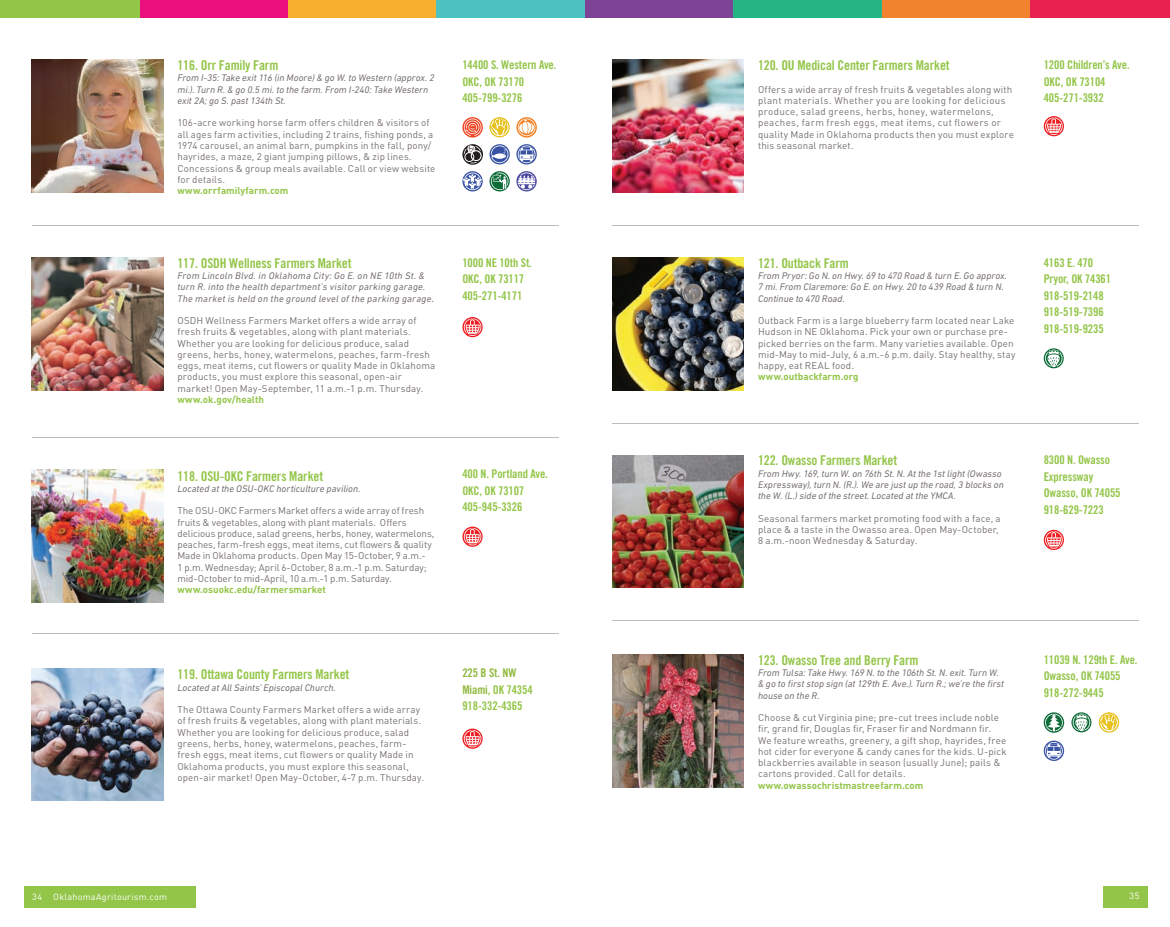
<style>
.page{position:relative;width:1170px;height:927px;background:#fff}
.page>*{position:absolute;margin:0;border:0;box-sizing:border-box;transform-origin:0 0}
.t1{font:13.5px "Trade Gothic Bold Cond Twenty";letter-spacing:-.01em;color:#93c548}
.t2{font:12px/16.5px "Trade Gothic Bold Cond Twenty";letter-spacing:-.01em;color:#93c548}
.t3{font:9.75px/11.2px "DIN";letter-spacing:.015em;color:#776f70}
.t4{font:italic 9.75px/11.2px "DIN Next LT Pro";letter-spacing:.005em;color:#776f70}
.t5{font:9.75px/11.2px "DIN";letter-spacing:-.005em;color:#776f70}
.t6{font:italic 9.75px/11.2px "DIN Next LT Pro";letter-spacing:.025em;color:#776f70}
.t7{font:700 9.75px "DIN";color:#93c548}
.t8{font:9px "DIN";letter-spacing:.03em;color:#fff}
.s1{font-size:10.5px;color:#55732e}
.s2{color:#91b93e}
</style>
<div class="page">
<div style="left:24px;top:886px;width:171px;height:22px;background:#93c548"></div>
<div style="left:1103px;top:886px;width:44px;height:22px;background:#93c548"></div>
<hr style="left:612px;top:423px;width:526px;height:1px;background:#bcbdc0">
<hr style="left:32px;top:225px;width:526px;height:1px;background:#bcbdc0">
<hr style="left:32px;top:437px;width:526px;height:1px;background:#bcbdc0">
<img style="left:32px;top:60px;width:131px;height:133px">
<img style="left:32px;top:258px;width:131px;height:132px">
<svg style="left:489px;top:117px;width:21px;height:20px"></svg>
<div style="left:491px;top:119px;width:17px;height:17px;border:1px solid #fff;border-radius:50%"></div>
<svg style="left:490px;top:117px;width:17px;height:21px"></svg>
<svg style="left:462px;top:171px;width:20px;height:20px"></svg>
<svg style="left:463px;top:172px;width:19px;height:18px"></svg>
<svg style="left:462px;top:117px;width:21px;height:21px"></svg>
<svg style="left:464px;top:119px;width:17px;height:17px"></svg>
<svg style="left:489px;top:144px;width:21px;height:20px"></svg>
<svg style="left:490px;top:145px;width:18px;height:18px"></svg>
<svg style="left:516px;top:171px;width:20px;height:20px"></svg>
<svg style="left:518px;top:172px;width:17px;height:18px"></svg>
<svg style="left:462px;top:144px;width:21px;height:21px"></svg>
<svg style="left:464px;top:145px;width:18px;height:18px"></svg>
<svg style="left:516px;top:144px;width:21px;height:20px"></svg>
<svg style="left:518px;top:145px;width:17px;height:18px"></svg>
<svg style="left:516px;top:117px;width:21px;height:21px"></svg>
<svg style="left:518px;top:119px;width:17px;height:17px"></svg>
<svg style="left:489px;top:171px;width:21px;height:20px"></svg>
<svg style="left:491px;top:173px;width:17px;height:17px"></svg>
<img style="left:32px;top:469px;width:131px;height:133px">
<img style="left:32px;top:668px;width:131px;height:133px">
<hr style="left:32px;top:633px;width:526px;height:1px;background:#bcbdc0">
<svg style="left:462px;top:526px;width:20px;height:21px"></svg>
<svg style="left:464px;top:528px;width:17px;height:17px"></svg>
<svg style="left:462px;top:317px;width:20px;height:20px"></svg>
<svg style="left:464px;top:318px;width:17px;height:18px"></svg>
<svg style="left:462px;top:728px;width:20px;height:21px"></svg>
<svg style="left:464px;top:730px;width:17px;height:17px"></svg>
<img style="left:612px;top:60px;width:132px;height:133px">
<img style="left:612px;top:258px;width:132px;height:132px">
<hr style="left:612px;top:225px;width:526px;height:1px;background:#bcbdc0">
<svg style="left:1043px;top:116px;width:20px;height:20px"></svg>
<svg style="left:1045px;top:117px;width:17px;height:18px"></svg>
<img style="left:612px;top:654px;width:132px;height:133px">
<hr style="left:612px;top:620px;width:526px;height:1px;background:#bcbdc0">
<img style="left:612px;top:455px;width:132px;height:133px">
<svg style="left:1043px;top:530px;width:20px;height:20px"></svg>
<svg style="left:1045px;top:531px;width:17px;height:18px"></svg>
<svg style="left:1098px;top:712px;width:21px;height:20px"></svg>
<div style="left:1100px;top:714px;width:17px;height:17px;border:1px solid #fff;border-radius:50%"></div>
<svg style="left:1099px;top:712px;width:17px;height:21px"></svg>
<svg style="left:1043px;top:712px;width:21px;height:21px"></svg>
<svg style="left:1045px;top:713px;width:17px;height:18px"></svg>
<svg style="left:1071px;top:712px;width:20px;height:20px"></svg>
<svg style="left:1072px;top:713px;width:18px;height:18px"></svg>
<svg style="left:1043px;top:348px;width:20px;height:20px"></svg>
<svg style="left:1045px;top:350px;width:17px;height:17px"></svg>
<svg style="left:1043px;top:740px;width:21px;height:21px"></svg>
<svg style="left:1045px;top:742px;width:17px;height:17px"></svg>
<div style="left:0;top:0;width:141px;height:18px;background:#93c548"></div>
<div style="left:140px;top:0;width:149px;height:18px;background:#e90f7d"></div>
<div style="left:288px;top:0;width:150px;height:18px;background:#f8af30"></div>
<div style="left:436px;top:0;width:150px;height:18px;background:#4cc1c1"></div>
<div style="left:585px;top:0;width:149px;height:18px;background:#7d4396"></div>
<div style="left:733px;top:0;width:150px;height:18px;background:#25b585"></div>
<div style="left:881px;top:0;width:150px;height:18px;background:#f1822e"></div>
<div style="left:1030px;top:0;width:139px;height:18px;background:#e8214e"></div>
<h1 class="t1" style="left:177px;top:57px;width:102px">116. Orr Family Farm</h1>
<p class="t4" style="left:177px;top:72px;width:258px">From I-35: Take exit 116 (in Moore) &amp; go W. to Western (approx. 2 mi.). Turn R. &amp; go 0.5 mi. to the farm. From I-240: Take Western exit 2A; go S. past 134th St.</p>
<p class="t3" style="left:177px;top:117px;width:259px">106-acre working horse farm offers children &amp; visitors of all ages farm activities, including 2 trains, fishing ponds, a 1974 carousel, an animal barn, pumpkins in the fall, pony/ hayrides, a maze, 2 giant jumping pillows, &amp; zip lines.<br>Concessions &amp; group meals available. Call or view website for details.</p>
<p class="t7" style="left:177px;top:184px;width:112px">www.orrfamilyfarm.com</p>
<h1 class="t1" style="left:177px;top:255px;width:176px">117. OSDH Wellness Farmers Market</h1>
<p class="t6" style="left:177px;top:270px;width:258px">From Lincoln Blvd. in Oklahoma City: Go E. on NE 10th St. &amp; turn R. into the health department’s visitor parking garage.<br>The market is held on the ground level of the parking garage<span class="s1">.</span></p>
<p class="t3" style="left:177px;top:315px;width:259px">OSDH Wellness Farmers Market offers a wide array of fresh fruits &amp; vegetables, along with plant materials.<br>Whether you are looking for delicious produce, salad greens, herbs, honey, watermelons, peaches, farm-fresh eggs, meat items, cut flowers or quality Made in Oklahoma products, you must explore this seasonal, open-air market! Open May-September, 11 a.m.-1 p.m. Thursday.</p>
<p class="t7" style="left:177px;top:393px;width:88px">www.ok.gov/health</p>
<h1 class="t1" style="left:177px;top:468px;width:147px">118. OSU-OKC Farmers Market</h1>
<p class="t4" style="left:177px;top:483px;width:185px">Located at the OSU-OKC horticulture pavilion.</p>
<p class="t5" style="left:177px;top:505px;width:258px">The OSU-OKC Farmers Market offers a wide array of fresh fruits &amp; vegetables, along with plant materials. Offers delicious produce, salad greens, herbs, honey, watermelons, peaches, farm-fresh eggs, meat items, cut flowers &amp; quality Made in Oklahoma products. Open May 15-October, 9 a.m.-<br>1 p.m. Wednesday; April 6-October, 8 a.m.-1 p.m. Saturday; mid-October to mid-April, 10 a.m.-1 p.m. Saturday.</p>
<p class="t7" style="left:177px;top:583px;width:150px">www.osuokc.edu/farmersmarket</p>
<p class="t2" style="left:462px;top:56px;width:95px">14400 S. Western Ave.<br>OKC, OK 73170<br>405-799-3276</p>
<p class="t2" style="left:462px;top:254px;width:71px">1000 NE 10th St.<br>OKC, OK 73117<br>405-271-4171</p>
<p class="t2" style="left:462px;top:466px;width:87px">400 N. Portland Ave.<br>OKC, OK 73107<br>405-945-3326</p>
<h1 class="t1" style="left:177px;top:666px;width:173px">119. Ottawa County Farmers Market</h1>
<p class="t4" style="left:177px;top:682px;width:160px">Located at All Saints’ Episcopal Church.</p>
<p class="t3" style="left:177px;top:704px;width:248px">The Ottawa County Farmers Market offers a wide array of fresh fruits &amp; vegetables, along with plant materials.<br>Whether you are looking for delicious produce, salad greens, herbs, honey, watermelons, peaches, farm&shy;fresh eggs, meat items, cut flowers or quality Made in Oklahoma products, you must explore this seasonal, open-air market! Open May-October, 4-7 p.m. Thursday.</p>
<p class="t2" style="left:462px;top:664px;width:72px"><span class="s2">225 B St. NW<br>Miami</span>, OK 74354<br>918-332-4365</p>
<h1 class="t1" style="left:758px;top:57px;width:193px">120. OU Medical Center Farmers Market</h1>
<p class="t3" style="left:758px;top:83px;width:257px">Offers a wide array of fresh fruits &amp; vegetables along with plant materials. Whether you are looking for delicious produce, salad greens, herbs, honey, watermelons, peaches, farm fresh eggs, meat items, cut flowers or quality Made in Oklahoma products then you must explore this seasonal market.</p>
<p class="t2" style="left:1043px;top:56px;width:87px">1200 Children’s Ave.<br>OKC, OK 73104<br>405-271-3932</p>
<h1 class="t1" style="left:758px;top:255px;width:92px">121. Outback Farm</h1>
<p class="t4" style="left:758px;top:270px;width:250px">From Pryor: Go N. on Hwy. 69 to 470 Road &amp; turn E. Go approx.<br>7 mi. From Claremore: Go E. on Hwy. 20 to 439 Road &amp; turn N.<br>Continue to 470 Road.</p>
<p class="t3" style="left:758px;top:315px;width:259px">Outback Farm is a large blueberry farm located near Lake Hudson in NE Oklahoma. Pick your own or purchase pre&shy;picked berries on the farm. Many varieties available. Open mid-May to mid-July, 6 a.m.-6 p.m. daily. Stay healthy, stay happy, eat REAL food.</p>
<p class="t7" style="left:758px;top:370px;width:102px">www.outbackfarm.org</p>
<p class="t2" style="left:1043px;top:254px;width:69px">4163 E. 470<br>Pryor, OK 74361<br>918-519-2148<br>918-519-7396<br>918-519-9235</p>
<h1 class="t1" style="left:758px;top:452px;width:141px">122. Owasso Farmers Market</h1>
<p class="t4" style="left:758px;top:467px;width:247px">From Hwy. 169, turn W. on 76th St. N. At the 1st light (Owasso<br>Expressway), turn N. (R.). We are just up the road, 3 blocks on the W. (L.) side of the street. Located at the YMCA.</p>
<p class="t3" style="left:758px;top:512px;width:244px">Seasonal farmers market promoting food with a face, a place &amp; a taste in the Owasso area. Open May-October,<br>8 a.m.-noon Wednesday &amp; Saturday.</p>
<p class="t2" style="left:1043px;top:452px;width:78px">8300 N. Owasso<br>Expressway<br>Owasso, OK 74055<br>918-629-7223</p>
<h1 class="t1" style="left:758px;top:652px;width:162px">123. Owasso Tree and Berry Farm</h1>
<p class="t4" style="left:758px;top:667px;width:247px">From Tulsa: Take Hwy. 169 N. to the 106th St. N. exit. Turn W. &amp; go to first stop sign (at 129th E. Ave.). Turn R.; we’re the first house on the R.</p>
<p class="t3" style="left:758px;top:712px;width:250px">Choose &amp; cut Virginia pine; pre-cut trees include noble fir, grand fir, Douglas fir, Fraser fir and Nordmann fir.<br>We feature wreaths, greenery, a gift shop, hayrides, free hot cider for everyone &amp; candy canes for the kids. U-pick blackberries available in season (usually June); pails &amp; cartons provided. Call for details.</p>
<p class="t7" style="left:758px;top:778px;width:167px">www.owassochristmastreefarm.com</p>
<p class="t2" style="left:1043px;top:651px;width:95px">11039 N. 129th E. Ave.<br>Owasso, OK 74055<br>918-272-9445</p>
<p class="t8" style="left:32px;top:891px;width:136px">34 OklahomaAgritourism.com</p>
<p class="t8" style="left:1129px;top:890px;width:11px">35</p>
</div>
